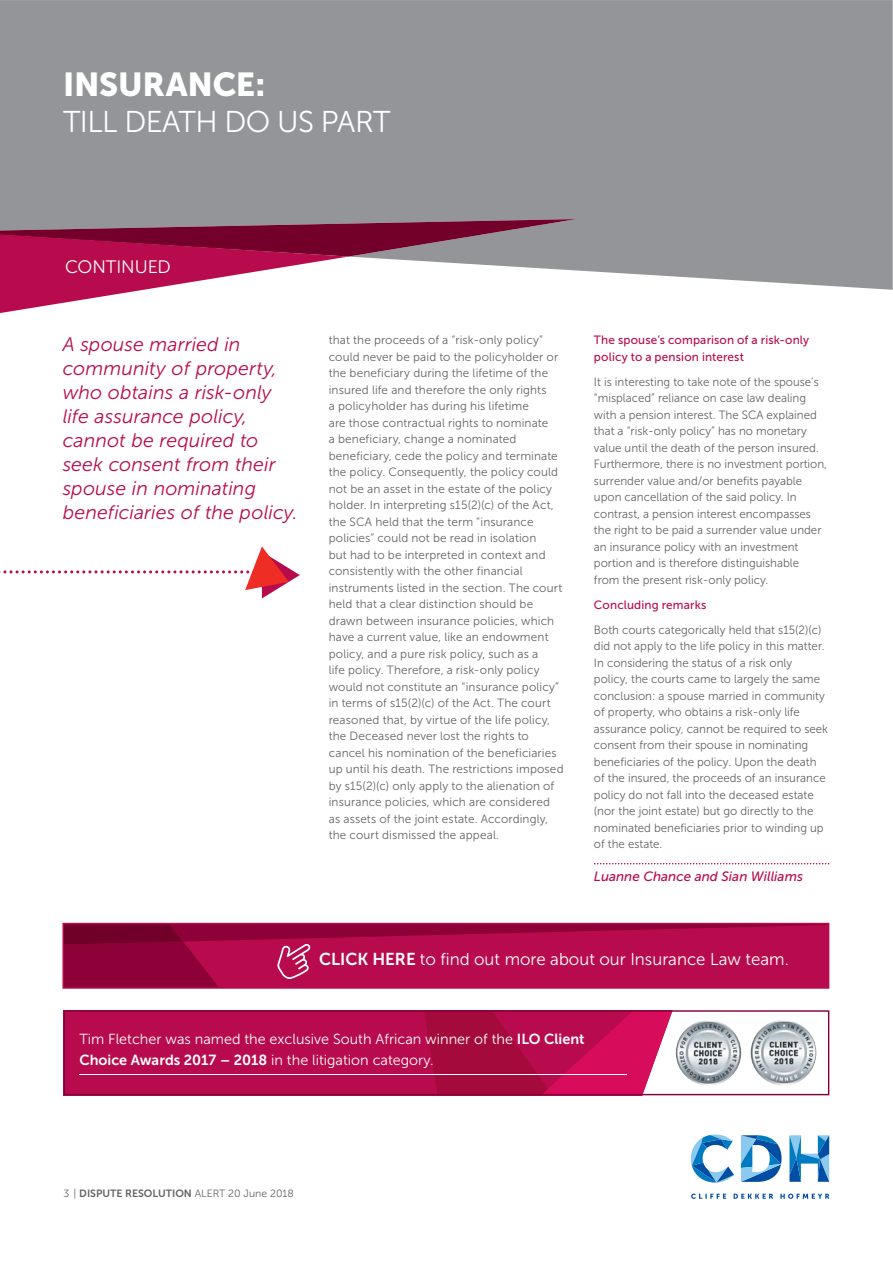
<style>
.page{position:relative;width:893px;height:1263px;background:#fff}
.page>*{position:absolute;margin:0;border:0;box-sizing:border-box;transform-origin:0 0}
.t1{font:33px "Museo Sans 900";letter-spacing:-.01em;color:#fff}
.t2{font:30px "Museo Sans 300";letter-spacing:-.02em;color:#fff}
.t3{font:italic 19.5px/24px "Museo Sans 300";letter-spacing:.005em;color:#b80b4d}
.t4{font:18px "Museo Sans 300";letter-spacing:-.005em;color:#fff}
.t5{font:17.1px "Museo Sans 300";color:#fff}
.t6{font:14.55px/21px "Museo Sans 300";color:#fff}
.t7{font:italic 13.5px "Museo Sans 500";color:#b80b4d}
.t8{font:12px/16.5px "Museo Sans 300";color:#636466}
.t9{font:12px/16.5px "Museo Sans 300";color:#636466;scale:.96 1}
.t10{font:12px/16.5px "Museo Sans 500";letter-spacing:.015em;color:#b80b4d}
.t11{font:10.5px "Museo Sans 300";color:#636466}
.s1{font-family:"Museo Sans 700"}
</style>
<div class="page">
<svg style="left:691px;top:1194px;width:138px;height:5px"></svg>
<svg style="left:789px;top:1135px;width:40px;height:47px"></svg>
<svg style="left:691px;top:1135px;width:43px;height:48px"></svg>
<svg style="left:741px;top:1135px;width:40px;height:47px"></svg>
<div style="left:0;top:0;width:892px;height:290px;background:#939598"></div>
<svg style="left:0;top:217px;width:576px;height:96px"></svg>
<svg style="left:594px;top:863px;width:235px;height:1px"></svg>
<svg style="left:0;top:546px;width:300px;height:52px"></svg>
<svg style="left:64px;top:1010px;width:765px;height:85px;background:#bf2962"></svg>
<hr style="left:79px;top:1074px;width:548px;height:1px;background:#fff">
<img style="left:750px;top:1020px;width:66px;height:66px;border-radius:50%">
<img style="left:676px;top:1020px;width:65px;height:65px;border-radius:50%">
<svg style="left:62px;top:923px;width:767px;height:66px;background:#c22e66"></svg>
<svg style="left:63px;top:924px;width:765px;height:64px;background:#aa0947"></svg>
<h1 class="t1" style="left:63px;top:72px;width:204px">INSURANCE:</h1>
<h2 class="t2" style="left:63px;top:111px;width:329px">TILL DEATH DO US PART</h2>
<h3 class="t4" style="left:65px;top:260px;width:107px">CONTINUED</h3>
<h3 class="t3" style="left:63px;top:334px;width:236px">A spouse married in community of property, who obtains a risk-only life assurance policy, cannot be required to seek consent from their spouse in nominating beneficiaries of the policy.</h3>
<p class="t8" style="left:329px;top:333px;width:236px">that the proceeds of a “risk-only policy” could never be paid to the policyholder or the beneficiary during the lifetime of the insured life and therefore the only rights<br>a policyholder has during his lifetime<br>are those contractual rights to nominate<br>a beneficiary, change a nominated beneficiary, cede the policy and terminate the policy. Consequently, the policy could not be an asset in the estate of the policy holder. In interpreting s15(2)(c) of the Act, the SCA held that the term “insurance policies” could not be read in isolation<br>but had to be interpreted in context and consistently with the other financial instruments listed in the section. The court held that a clear distinction should be drawn between insurance policies, which have a current value, like an endowment policy, and a pure risk policy, such as a<br>life policy. Therefore, a risk-only policy would not constitute an “insurance policy” in terms of s15(2)(c) of the Act. The court reasoned that, by virtue of the life policy, the Deceased never lost the rights to cancel his nomination of the beneficiaries up until his death. The restrictions imposed by s15(2)(c) only apply to the alienation of insurance policies, which are considered as assets of the joint estate. Accordingly, the court dismissed the appeal.</p>
<p class="t10" style="left:594px;top:333px;width:217px">The spouse’s comparison of a risk-only policy to a pension interest</p>
<p class="t9" style="left:594px;top:375px;width:244px">It is interesting to take note of the spouse’s “misplaced” reliance on case law dealing with a pension interest. The SCA explained that a “risk-only policy” has no monetary value until the death of the person insured.<br>Furthermore, there is no investment portion, surrender value and/or benefits payable upon cancellation of the said policy. In contrast, a pension interest encompasses the right to be paid a surrender value under an insurance policy with an investment portion and is therefore distinguishable from the present risk-only policy.</p>
<p class="t10" style="left:594px;top:598px;width:114px">Concluding remarks</p>
<p class="t9" style="left:594px;top:623px;width:245px">Both courts categorically held that s15(2)(c) did not apply to the life policy in this matter.<br>In considering the status of a risk only policy, the courts came to largely the same conclusion: a spouse married in community of property, who obtains a risk-only life assurance policy, cannot be required to seek consent from their spouse in nominating beneficiaries of the policy. Upon the death of the insured, the proceeds of an insurance policy do not fall into the deceased estate (nor the joint estate) but go directly to the nominated beneficiaries prior to winding up of the estate.</p>
<p class="t7" style="left:594px;top:872px;width:210px">Luanne Chance and Sian Williams</p>
<h3 class="t5" style="left:319px;top:953px;width:471px"><span class="s1">CLICK HERE</span> to find out more about our Insurance Law team.</h3>
<p class="t6" style="left:79px;top:1030px;width:507px">Tim Fletcher was named the exclusive South African winner of the <span class="s1">ILO Client<br>Choice Awards 2017 – 2018</span> in the litigation category.</p>
<p class="t11" style="left:64px;top:1189px;width:232px">3 | <span class="s1">DISPUTE RESOLUTION</span> ALERT 20 June 2018</p>
</div>
